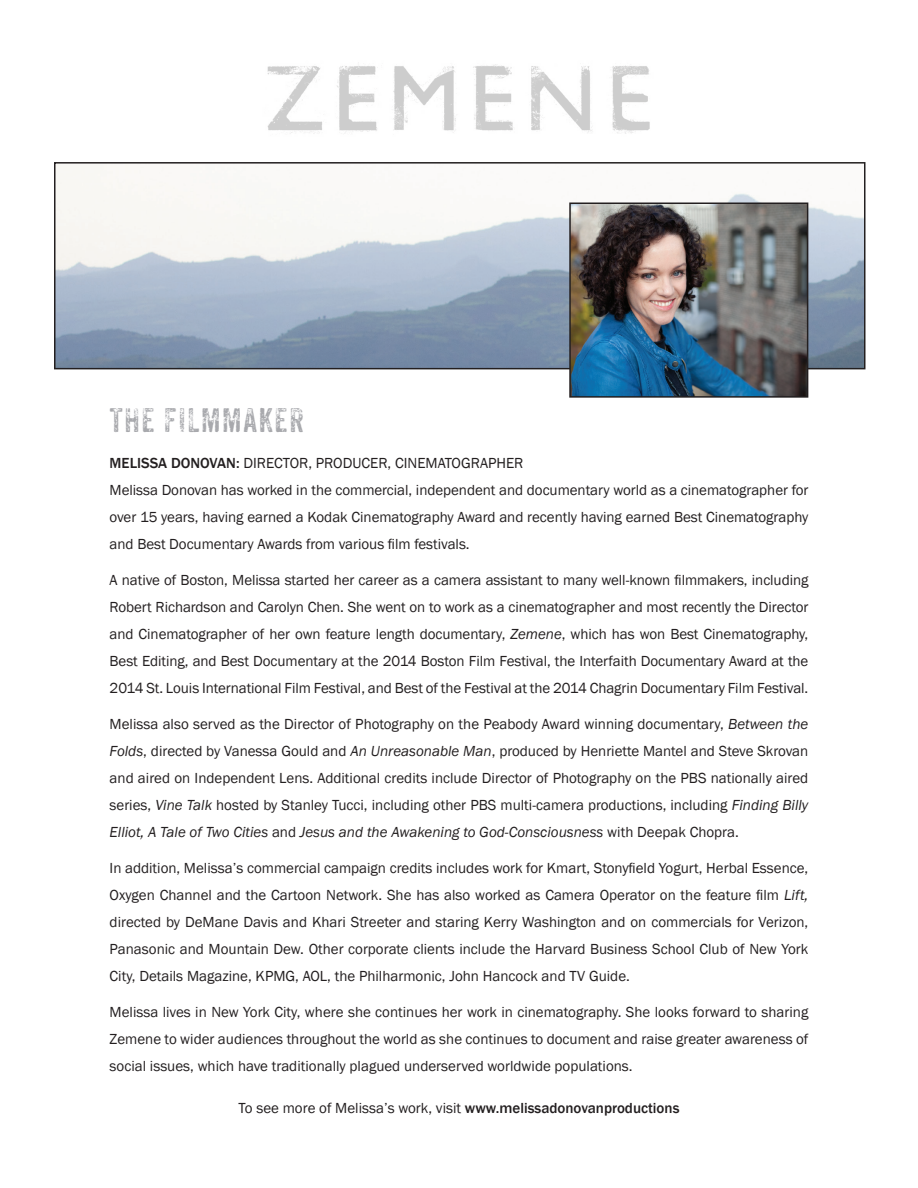
<style>
.page{position:relative;width:918px;height:1188px;background:#fff}
.page>*{position:absolute;margin:0;border:0;box-sizing:border-box;transform-origin:0 0}
.t1{font:33px "Anodyne";letter-spacing:.03em;color:#a8a9ad}
.t2{font:15px/27px "Franklin Gothic";letter-spacing:-.005em;color:#231f20;text-align:justify}
.t3{font:500 15px "Franklin Gothic";color:#231f20}
.s1{font-weight:400}
.s2{font-style:italic}
.s3{font-weight:500}
</style>
<div class="page">
<img style="left:267px;top:64px;width:383px;height:70px">
<img style="left:57px;top:165px;width:806px;height:201px">
<div style="left:54px;top:162px;width:812px;height:207px;border:2px solid #231f20"></div>
<img style="left:572px;top:205px;width:233px;height:190px">
<div style="left:569px;top:202px;width:239px;height:196px;border:2px solid #231f20"></div>
<h1 class="t1" style="left:110px;top:400px;width:196px">THE FILMMAKER</h1>
<p class="t3" style="left:110px;top:453px;width:225px">Melissa Donovan: <span class="s1">Director, Prod</span></p>
<p class="t2" style="left:110px;top:450px;width:700px;text-align:left;text-indent:243px">ucer, Ci nematographer<br>Melissa Donovan has worked in the commercial, independent and documentary world as a cinematographer for over 15 years, having earned a Kodak Cinematography Award and recently having earned Best Cinematography and Best Documentary Awards from various film festivals.</p>
<p class="t2" style="left:110px;top:567px;width:700px">A native of Boston, Melissa started her career as a camera assistant to many well-known filmmakers, including Robert Richardson and Carolyn Chen. She went on to work as a cinematographer and most recently the Director and Cinematographer of her own feature length documentary, <span class="s2">Zemene</span>, which has won Best Cinematography, Best Editing, and Best Documentary at the 2014 Boston Film Festival, the Interfaith Documentary Award at the 2014 St. Louis International Film Festival, and Best of the Festival at the 2014 Chagrin Documentary Film Festival.</p>
<p class="t2" style="left:110px;top:711px;width:700px">M elissa also served as the Director of Photography on the Peabody Award winning documentary, <span class="s2">Between the Folds</span>, directed by Vanessa Gould and <span class="s2">An Unreasonable Man</span>, produced by Henriette M antel and Steve Skrovan and aired on Independent Lens. Additional credits include Director of Photography on the PBS nationally aired series, <span class="s2">Vine Talk</span> hosted by Stanley Tucci, including other PBS multi-camera productions, including <span class="s2">Finding Billy Elliot, A Tale of Two Cities</span> and <span class="s2">Jesus and the Awakening to God-Consciousness</span> with Deepak Chopra.</p>
<p class="t2" style="left:110px;top:855px;width:700px">In addition, Melissa’s commercial campaign credits includes work for Kmart, Stonyfield Yogurt, Herbal Essence, Oxygen Channel and the Cartoon N etwork. She has also worked as Camera Operator on the feature film <span class="s2">Lift, </span>directed by DeMane Davis and Khari Streeter and staring Kerry Washington and on commercials for Verizon, Panasonic and Mountain Dew. Other corporate clients include the Harvard Business School Club of New York City, Details Magazine, KPMG, AOL, the Philharmonic, John Hancock and TV Guide.</p>
<p class="t2" style="left:110px;top:999px;width:700px">Melissa lives in New York City, where she continues her work in cinematography. She looks forward to sharing Zemene to wider audiences throughout the world as she continues to document and raise greater awareness of social issues, which have traditionally plagued underserved worldwide populations.</p>
<p class="t2" style="left:239px;top:1095px;width:443px">To see more of M elissa’s work, visit <span class="s3">www.melissadonovanproductions</span></p>
</div>
